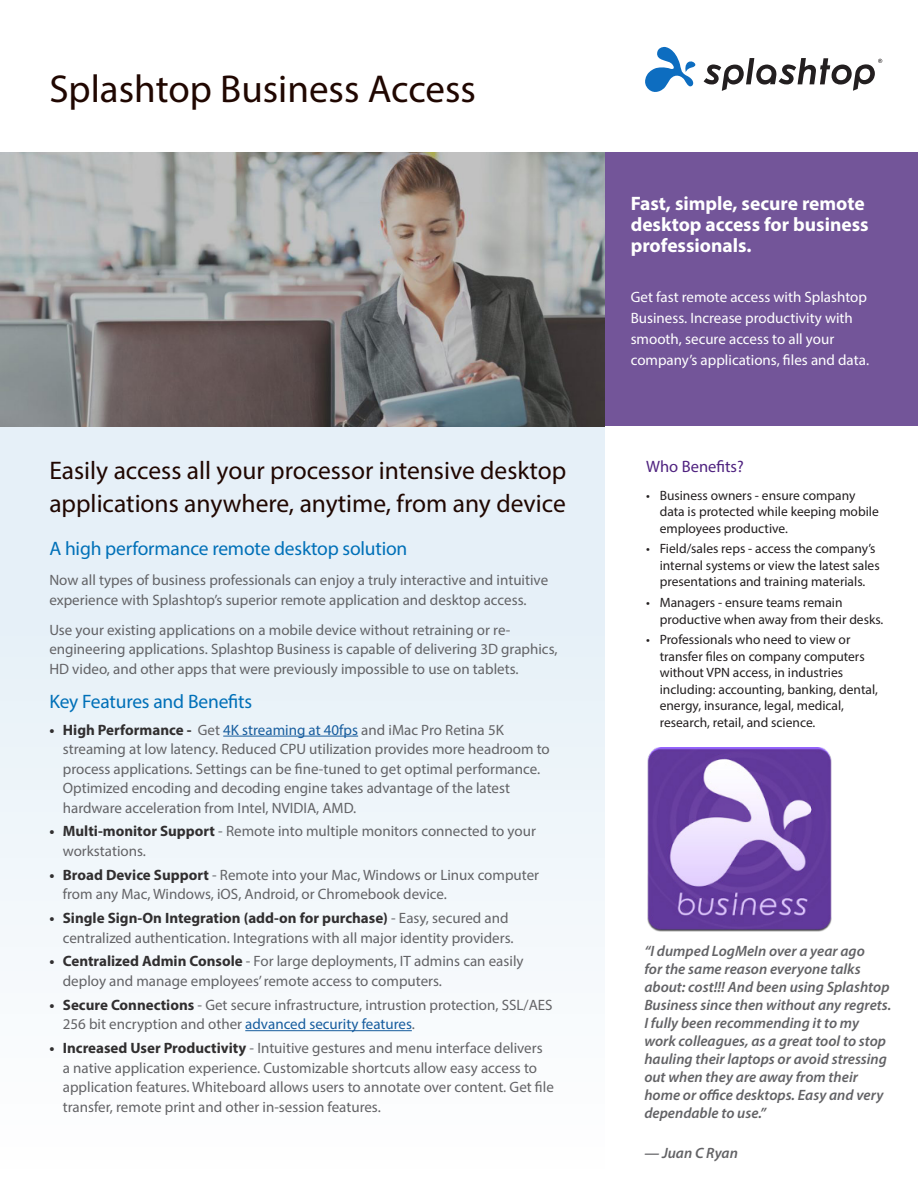
<style>
.page{position:relative;width:918px;height:1188px;background:#fff}
.page>*{position:absolute;margin:0;border:0;box-sizing:border-box;transform-origin:0 0}
.Header-Feature{font:39px "Myriad Pro";color:#200701}
.Header-Feature-2{font:25.5px/33px "Myriad Pro";color:#200701}
.t1{font:700 19.5px/21px "Myriad Pro";color:#fff}
.Header-Feature-3{font:19.5px "Myriad Pro";letter-spacing:-.01em;color:#0070b8}
.Header-Feature-4{font:16.5px "Myriad Pro";color:#502380}
.t2{font:15px/19.5px "Myriad Pro";color:#636366}
.Header-Feature-5{font:italic 600 15px/18px "Myriad Pro";color:#636366}
.t3{font:15px/21px "Myriad Pro";color:#fff}
.t4{font:13.5px/16.5px "Myriad Pro";color:#231f20}
.s1{font-weight:700;color:#312f30}
.s2{color:#175d9e}
</style>
<div class="page">
<div style="left:0;top:426px;width:605px;height:762px;background:linear-gradient(to bottom,#e1edf7,#fefefe)"></div>
<div style="left:605px;top:152px;width:313px;height:274px;background:#735599"></div>
<hr style="left:223px;top:736px;width:135px;height:1px;background:#175d9e">
<hr style="left:245px;top:1030px;width:167px;height:1px;background:#175d9e">
<img style="left:0;top:152px;width:605px;height:274px">
<svg style="left:704px;top:58px;width:178px;height:33px"></svg>
<svg style="left:645px;top:47px;width:51px;height:45px"></svg>
<img style="left:647px;top:747px;width:184px;height:185px">
<p class="Header-Feature" style="left:49px;top:65px;width:428px">Splashtop Business Access</p>
<p class="Header-Feature-2" style="left:49px;top:454px;width:518px">Easily access all your processor intensive desktop applications anywhere, anytime, from any device</p>
<p class="Header-Feature-3" style="left:49px;top:536px;width:360px">A high performance remote desktop solution</p>
<p class="t2" style="left:49px;top:570px;width:500px">Now all types of business professionals can enjoy a truly interactive and intuitive experience with Splashtop’s superior remote application and desktop access.</p>
<p class="t2" style="left:49px;top:620px;width:510px">Use your existing applications on a mobile device without retraining or re&shy;engineering applications. Splashtop Business is capable of delivering 3D graphics,<br>HD video, and other apps that were previously impossible to use on tablets.</p>
<p class="Header-Feature-3" style="left:49px;top:689px;width:204px">Key Features and Benefits</p>
<p class="t2" style="left:63px;top:720px;width:488px;text-indent:-14px"><span class="s1">• High Performance -</span> Get <span class="s2">4K streaming at 40fps</span> and iMac Pro Retina 5K streaming at low latency. Reduced CPU utilization provides more headroom to process applications. Settings can be fine-tuned to get optimal performance.<br>Optimized encoding and decoding engine takes advantage of the latest hardware acceleration from Intel, NVIDIA, AMD.</p>
<p class="t2" style="left:63px;top:821px;width:475px;text-indent:-14px"><span class="s1">• Multi-monitor Support</span> - Remote into multiple monitors connected to your workstations.</p>
<p class="t2" style="left:63px;top:865px;width:478px;text-indent:-14px"><span class="s1">• Broad Device Support</span> - Remote into your Mac, Windows or Linux computer from any Mac, Windows, iOS, Android, or Chromebook device.</p>
<p class="t2" style="left:63px;top:908px;width:452px;text-indent:-14px"><span class="s1">• Single Sign-On Integration (add-on for purchase)</span> - Easy, secured and centralized authentication. Integrations with all major identity providers.</p>
<p class="t2" style="left:63px;top:951px;width:462px;text-indent:-14px"><span class="s1">• Centralized Admin Console</span> - For large deployments, IT admins can easily deploy and manage employees’ remote access to computers.</p>
<p class="t2" style="left:63px;top:995px;width:491px;text-indent:-14px"><span class="s1">• Secure Connections</span> - Get secure infrastructure, intrustion protection, SSL/AES<br>256 bit encryption and other <span class="s2">advanced security features</span>.</p>
<p class="t2" style="left:63px;top:1038px;width:493px;text-indent:-14px"><span class="s1">• Increased User Productivity</span> - Intuitive gestures and menu interface delivers<br>a native application experience. Customizable shortcuts allow easy access to application features. Whiteboard allows users to annotate over content. Get file transfer, remote print and other in-session features.</p>
<p class="t1" style="left:631px;top:192px;width:240px">Fast, simple, secure remote desktop access for business professionals.</p>
<p class="t3" style="left:631px;top:286px;width:240px">Get fast remote access with Splashtop Business. Increase productivity with smooth, secure access to all your company’s applications, files and data.</p>
<p class="Header-Feature-4" style="left:646px;top:457px;width:99px">Who Benefits?</p>
<p class="t4" style="left:660px;top:487px;width:221px;text-indent:-14px">• Business owners - ensure company data is protected while keeping mobile employees productive.</p>
<p class="t4" style="left:660px;top:540px;width:221px;text-indent:-14px">• Field/sales reps - access the company’s internal systems or view the latest sales presentations and training materials.</p>
<p class="t4" style="left:660px;top:594px;width:225px;text-indent:-14px">• Managers - ensure teams remain productive when away from their desks.</p>
<p class="t4" style="left:660px;top:631px;width:220px;text-indent:-14px">• Professionals who need to view or transfer files on company computers without VPN access, in industries including: accounting, banking, dental, energy, insurance, legal, medical, research, retail, and science.</p>
<p class="Header-Feature-5" style="left:644px;top:942px;width:248px">“I dumped LogMeIn over a year ago<br>for the same reason everyone talks about: cost!!! And been using Splashtop Business since then without any regrets.<br>I fully been recommending it to my work colleagues, as a great tool to stop hauling their laptops or avoid stressing out when they are away from their home or office desktops. Easy and very dependable to use.”</p>
<p class="Header-Feature-5" style="left:644px;top:1143px;width:95px">— Juan C Ryan</p>
</div>
